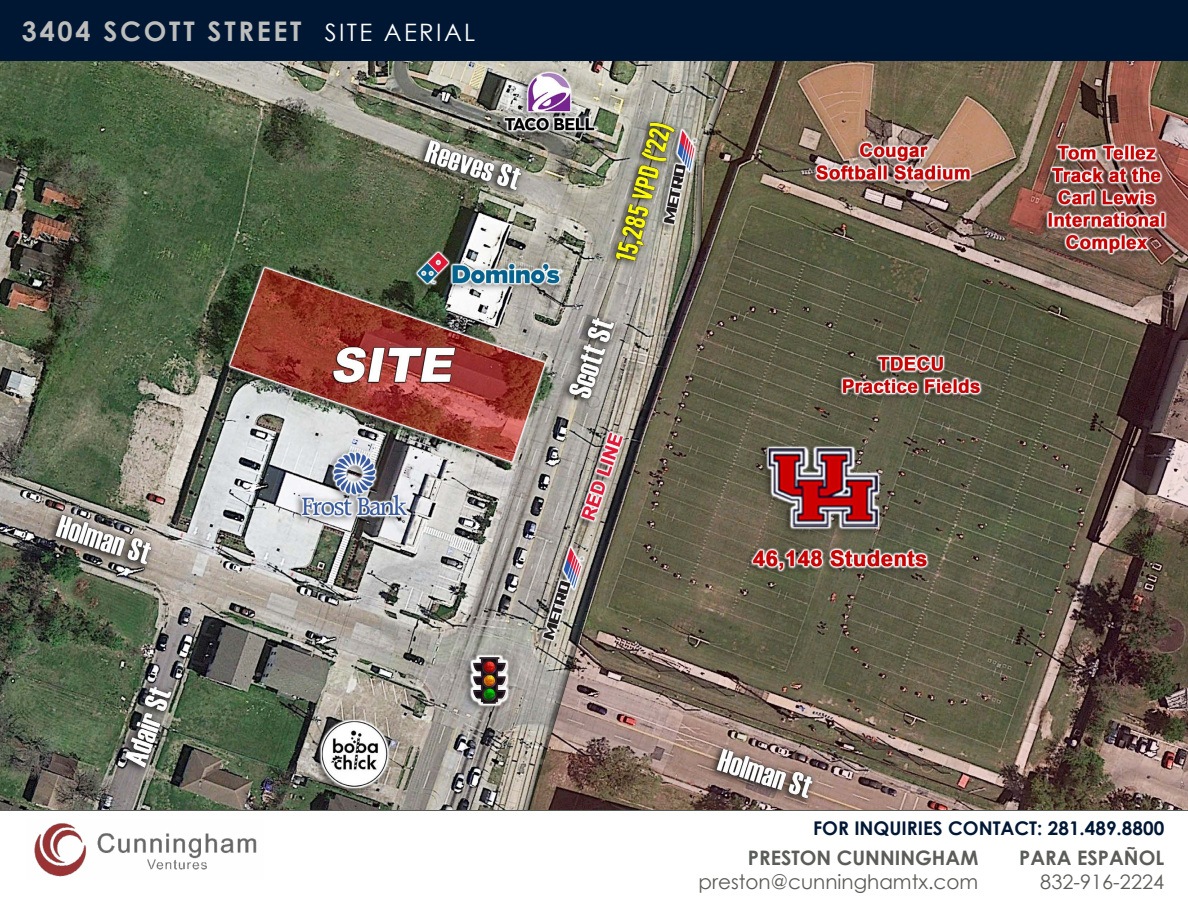
<style>
.page{position:relative;width:1188px;height:918px;background:#fff}
.page>*{position:absolute;margin:0;border:0;box-sizing:border-box;transform-origin:0 0}
.t1{font:700 27px "Century Gothic";letter-spacing:.1em;color:#bdbebc}
.t2{font:19.95px "Century Gothic";color:#5b5d58}
.t3{font:700 19.95px "Century Gothic";color:#5b5d58}
.t4{font:700 18.9px "Century Gothic";color:#001734}
.s1{font-weight:400;font-size:24px;color:#fff}
</style>
<div class="page">
<img style="left:0;top:61px;width:1188px;height:750px">
<div style="left:0;top:1px;width:1188px;height:60px;background:#001734"></div>
<hr style="left:0;top:811px;width:1188px;height:1px;background:#5b5d58">
<img style="left:34px;top:823px;width:223px;height:54px">
<h1 class="t1" style="left:22px;top:10px;width:455px">3404 SCOTT STREET <span class="s1">SITE AERIAL</span></h1>
<p class="t4" style="left:813px;top:814px;width:353px">FOR INQUIRIES CONTACT: 281.489.8800</p>
<p class="t3" style="left:748px;top:842px;width:232px">PRESTON CUNNINGHAM</p>
<p class="t2" style="left:698px;top:867px;width:281px">preston@cunninghamtx.com</p>
<p class="t3" style="left:1019px;top:842px;width:146px">PARA ESPAÑOL</p>
<p class="t2" style="left:1040px;top:867px;width:125px">832-916-2224</p>
</div>
